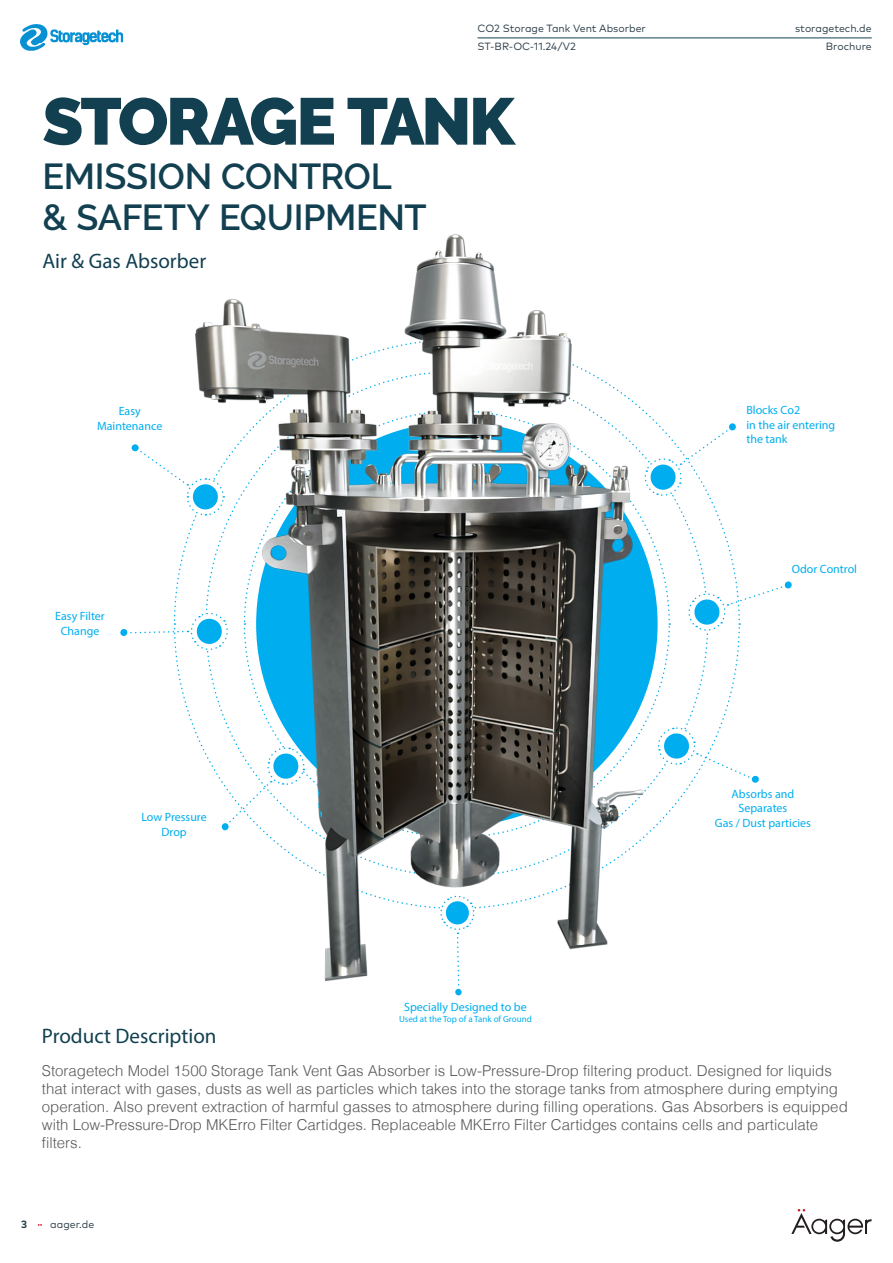
<style>
.page{position:relative;width:893px;height:1263px;background:#fff}
.page>*{position:absolute;margin:0;border:0;box-sizing:border-box;transform-origin:0 0}
.t1{font:900 66px "Raleway";letter-spacing:-.04em;color:#124051}
.t2{font:600 36px "Raleway";letter-spacing:-.005em;color:#124051}
.t3{font:21px "Myriad Pro";color:#124051}
.t4{font:300 15px/18px "Helvetica";color:#57585a}
.t5{font:12px "Myriad Pro";color:#00aeef}
.t6{font:10.5px "Mark Pro";color:#2b3d48}
.t7{font:700 10.5px "Mark Pro";color:#2b3e48}
.t8{font:9px "Myriad Pro";color:#00aeef}
</style>
<div class="page">
<img style="left:20px;top:24px;width:103px;height:26px">
<svg style="left:791px;top:1209px;width:81px;height:33px"></svg>
<hr style="left:477px;top:38px;width:395px;height:1px;background:#124051">
<img style="left:131px;top:234px;width:609px;height:748px">
<div style="left:132px;top:444px;width:7px;height:7px;background:#00aeef;border-radius:50%"></div>
<svg style="left:135px;top:446px;width:90px;height:70px"></svg>
<svg style="left:120px;top:611px;width:110px;height:41px"></svg>
<div style="left:221px;top:823px;width:8px;height:7px;background:#00aeef;border-radius:3px"></div>
<svg style="left:224px;top:746px;width:81px;height:82px"></svg>
<svg style="left:439px;top:894px;width:37px;height:102px"></svg>
<svg style="left:751px;top:775px;width:8px;height:8px"></svg>
<svg style="left:657px;top:726px;width:99px;height:55px"></svg>
<svg style="left:643px;top:423px;width:93px;height:74px"></svg>
<svg style="left:687px;top:581px;width:105px;height:51px"></svg>
<p class="t6" style="left:477px;top:20px;width:170px">CO2 Storage Tank Vent Absorber</p>
<p class="t6" style="left:477px;top:38px;width:100px">ST-BR-OC-11.24/V2</p>
<p class="t1" style="left:43px;top:83px;width:474px">STORAGE TANK</p>
<p class="t2" style="left:43px;top:156px;width:351px">EMISSION CONTROL</p>
<p class="t2" style="left:43px;top:196px;width:386px">&amp; SAFETY EQUIPMENT</p>
<p class="t3" style="left:43px;top:248px;width:165px">Air &amp; Gas Absorber</p>
<p class="t5" style="left:119px;top:404px;width:24px">Easy</p>
<p class="t5" style="left:97px;top:418px;width:67px">Maintenance</p>
<p class="t5" style="left:55px;top:609px;width:51px">Easy Filter</p>
<p class="t5" style="left:61px;top:623px;width:40px">Change</p>
<p class="t5" style="left:141px;top:810px;width:67px">Low Pressure</p>
<p class="t5" style="left:162px;top:824px;width:27px">Drop</p>
<p class="t3" style="left:42px;top:1023px;width:176px">Product Description</p>
<p class="t5" style="left:404px;top:1000px;width:124px">Specially Designed to be</p>
<p class="t8" style="left:399px;top:1013px;width:134px">Used at the Top of a Tank of Ground</p>
<p class="t6" style="left:795px;top:20px;width:78px">storagetech.de</p>
<p class="t6" style="left:826px;top:38px;width:47px">Brochure</p>
<p class="t5" style="left:746px;top:403px;width:55px">Blocks Co2</p>
<p class="t5" style="left:746px;top:417px;width:90px">in the air entering</p>
<p class="t5" style="left:746px;top:432px;width:43px">the tank</p>
<p class="t5" style="left:792px;top:561px;width:67px">Odor Control</p>
<p class="t5" style="left:731px;top:786px;width:64px">Absorbs and</p>
<p class="t5" style="left:738px;top:801px;width:50px">Separates</p>
<p class="t5" style="left:715px;top:815px;width:98px">Gas / Dust particies</p>
<p class="t4" style="left:42px;top:1062px;width:807px">Storagetech Model 1500 Storage Tank Vent Gas Absorber is Low-Pressure-Drop filtering product. Designed for liquids that interact with gases, dusts as well as particles which takes into the storage tanks from atmosphere during emptying operation. Also prevent extraction of harmful gasses to atmosphere during filling operations. Gas Absorbers is equipped with Low-Pressure-Drop MKErro Filter Cartidges. Replaceable MKErro Filter Cartidges contains cells and particulate filters.</p>
<p class="t7" style="left:21px;top:1216px;width:8px">3</p>
<p class="t6" style="left:50px;top:1216px;width:46px">aager.de</p>
</div>
